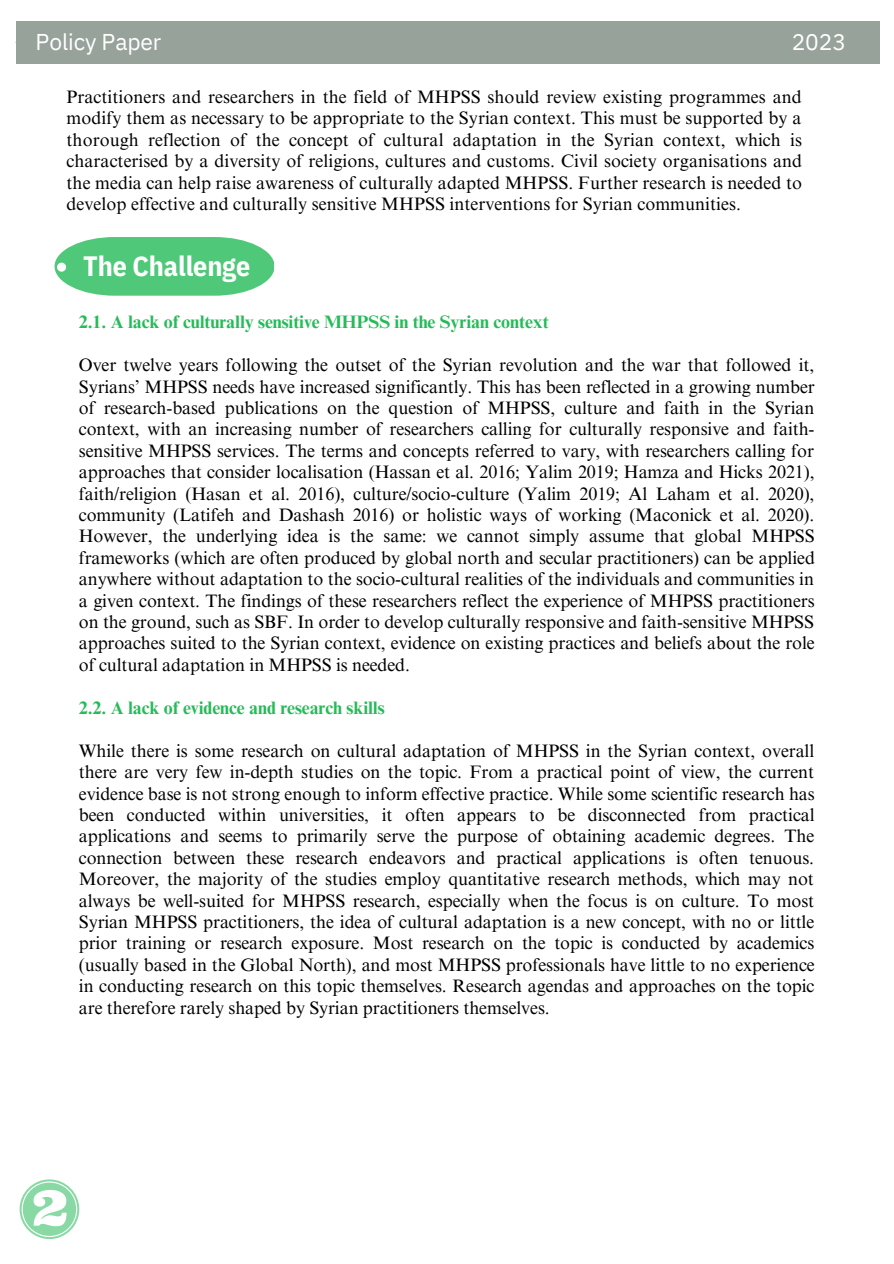
<style>
.page{position:relative;width:894px;height:1264px;background:#fff}
.page>*{position:absolute;margin:0;border:0;box-sizing:border-box;transform-origin:0 0}
.t1{font:700 27.9px "IBM Plex Sans Cond";letter-spacing:-.005em;color:#fff}
.t2{font:22.8px "IBM Plex Sans";letter-spacing:-.005em;color:#fff}
.t3{font:18px/21.5px "Times NRMT Pro";letter-spacing:-.005em;color:#000;text-align:justify}
.t4{font:700 18px "Times NRMT Pro";letter-spacing:-.005em;color:#26bb59}
</style>
<div class="page">
<div style="left:16px;top:21px;width:863px;height:42px;background:#97a29b"></div>
<hr style="left:15px;top:42px;width:366px;height:1px;background:#97a29b">
<svg style="left:20px;top:1179px;width:59px;height:59px"></svg>
<svg style="left:55px;top:237px;width:219px;height:58px;background:#64ce88"></svg>
<p class="t2" style="left:36px;top:27px;width:127px">Policy Paper</p>
<p class="t2" style="left:791px;top:27px;width:56px">2023</p>
<p class="t3" style="left:67px;top:88px;width:736px">Practitioners and researchers in the field of MHPSS should review existing programmes and modify them as necessary to be appropriate to the Syrian context. This must be supported by a thorough reflection of the concept of cultural adaptation in the Syrian context, which is characterised by a diversity of religions, cultures and customs. Civil society organisations and the media can help raise awareness of culturally adapted MHPSS. Further research is needed to develop effective and culturally sensitive MHPSS interventions for Syrian communities.</p>
<p class="t1" style="left:83px;top:247px;width:168px">The Challenge</p>
<p class="t4" style="left:79px;top:315px;width:471px">2.1. A lack of culturally sensitive MHPSS in the Syrian context</p>
<p class="t3" style="left:79px;top:356px;width:737px">Over twelve years following the outset of the Syrian revolution and the war that followed it, Syrians’ MHPSS needs have increased significantly. This has been reflected in a growing number of research-based publications on the question of MHPSS, culture and faith in the Syrian context, with an increasing number of researchers calling for culturally responsive and faith&shy;sensitive MHPSS services. The terms and concepts referred to vary, with researchers calling for approaches that consider localisation (Hassan et al. 2016; Yalim 2019; Hamza and Hicks 2021), faith/religion (Hasan et al. 2016), culture/socio-culture (Yalim 2019; Al Laham et al. 2020), community (Latifeh and Dashash 2016) or holistic ways of working (Maconick et al. 2020).<br>However, the underlying idea is the same: we cannot simply assume that global MHPSS frameworks (which are often produced by global north and secular practitioners) can be applied anywhere without adaptation to the socio-cultural realities of the individuals and communities in a given context. The findings of these researchers reflect the experience of MHPSS practitioners on the ground, such as SBF. In order to develop culturally responsive and faith-sensitive MHPSS approaches suited to the Syrian context, evidence on existing practices and beliefs about the role of cultural adaptation in MHPSS is needed.</p>
<p class="t4" style="left:79px;top:701px;width:307px">2.2. A lack of evidence and research skills</p>
<p class="t3" style="left:79px;top:742px;width:737px">While there is some research on cultural adaptation of MHPSS in the Syrian context, overall there are very few in-depth studies on the topic. From a practical point of view, the current evidence base is not strong enough to inform effective practice. While some scientific research has been conducted within universities, it often appears to be disconnected from practical applications and seems to primarily serve the purpose of obtaining academic degrees. The connection between these research endeavors and practical applications is often tenuous.<br>Moreover, the majority of the studies employ quantitative research methods, which may not always be well-suited for MHPSS research, especially when the focus is on culture. To most Syrian MHPSS practitioners, the idea of cultural adaptation is a new concept, with no or little prior training or research exposure. Most research on the topic is conducted by academics (usually based in the Global North), and most MHPSS professionals have little to no experience in conducting research on this topic themselves. Research agendas and approaches on the topic are therefore rarely shaped by Syrian practitioners themselves.</p>
</div>
